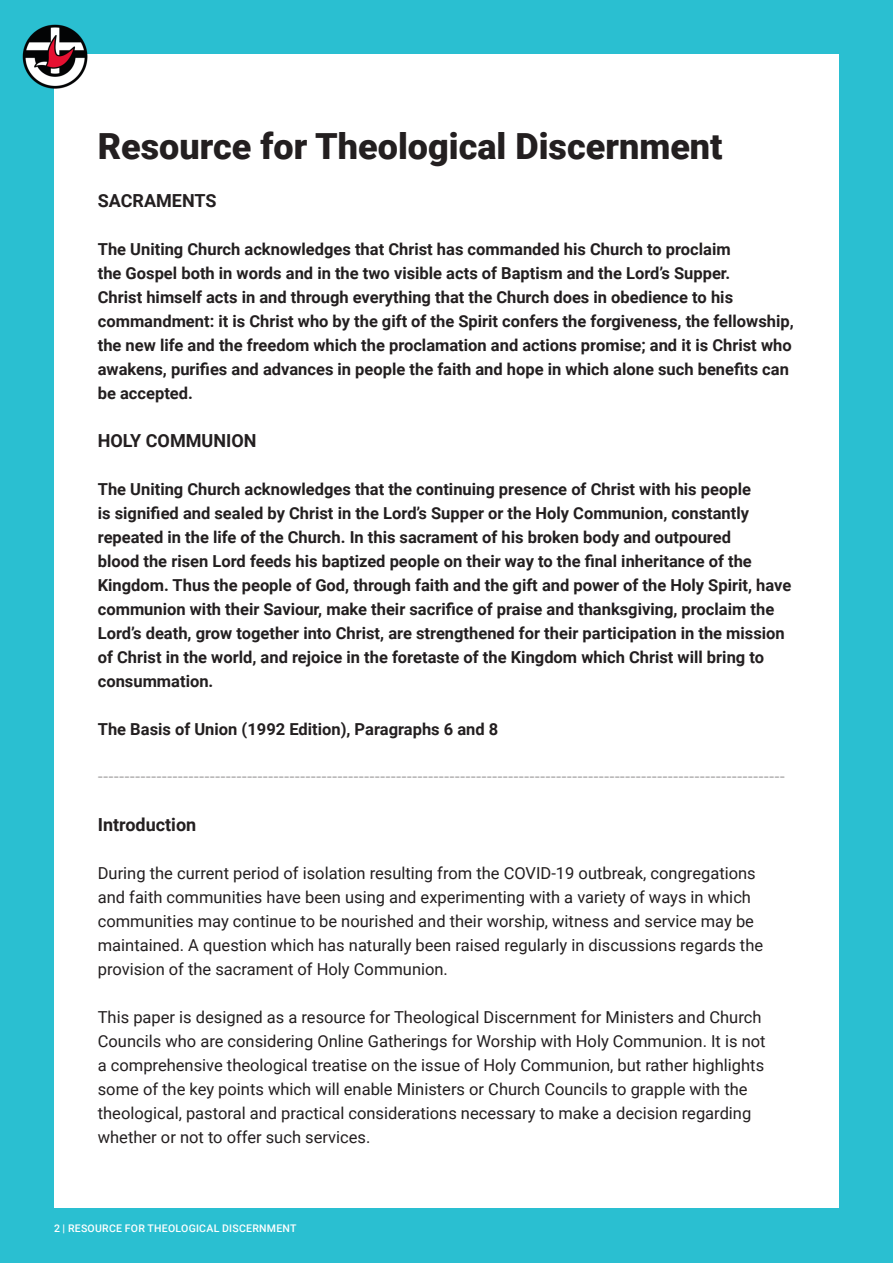
<style>
.page{position:relative;width:893px;height:1263px;background:#2abfd1}
.page>*{position:absolute;margin:0;border:0;box-sizing:border-box;transform-origin:0 0}
.t1{font:900 36px "Roboto";color:#231f20}
.t2{font:100 18px "Roboto";color:#231f20}
.t3{font:700 18px "Roboto";color:#231f20}
.t4{font:700 16.5px/24px "Roboto";color:#231f20}
.t5{font:16.5px/24px "Roboto";color:#231f20}
.t6{font:500 10.5px "Roboto";letter-spacing:.025em;color:#fff}
</style>
<div class="page">
<div style="left:55px;top:55px;width:784px;height:1153px;background:#fff"></div>
<img style="left:22px;top:24px;width:68px;height:66px">
<p class="t1" style="left:98px;top:121px;width:626px">Resource for Theological Discernment</p>
<p class="t3" style="left:98px;top:188px;width:120px">SACRAMENTS</p>
<p class="t4" style="left:98px;top:237px;width:697px">The Uniting Church acknowledges that Christ has commanded his Church to proclaim<br>the Gospel both in words and in the two visible acts of Baptism and the Lord’s Supper.<br>Christ himself acts in and through everything that the Church does in obedience to his commandment: it is Christ who by the gift of the Spirit confers the forgiveness, the fellowship, the new life and the freedom which the proclamation and actions promise; and it is Christ who awakens, purifies and advances in people the faith and hope in which alone such benefits can be accepted.</p>
<p class="t3" style="left:98px;top:428px;width:160px">HOLY COMMUNION</p>
<p class="t4" style="left:98px;top:477px;width:695px">The Uniting Church acknowledges that the continuing presence of Christ with his people<br>is signified and sealed by Christ in the Lord’s Supper or the Holy Communion, constantly repeated in the life of the Church. In this sacrament of his broken body and outpoured<br>blood the risen Lord feeds his baptized people on their way to the final inheritance of the Kingdom. Thus the people of God, through faith and the gift and power of the Holy Spirit, have communion with their Saviour, make their sacrifice of praise and thanksgiving, proclaim the Lord’s death, grow together into Christ, are strengthened for their participation in the mission of Christ in the world, and rejoice in the foretaste of the Kingdom which Christ will bring to consummation.</p>
<p class="t4" style="left:98px;top:717px;width:402px">The Basis of Union (1992 Edition), Paragraphs 6 and 8</p>
<p class="t2" style="left:98px;top:764px;width:689px">---------------------------------------------------------------------------------------------------------------------------------</p>
<p class="t3" style="left:98px;top:812px;width:100px">Introduction</p>
<p class="t5" style="left:98px;top:861px;width:667px">During the current period of isolation resulting from the COVID-19 outbreak, congregations and faith communities have been using and experimenting with a variety of ways in which communities may continue to be nourished and their worship, witness and service may be maintained. A question which has naturally been raised regularly in discussions regards the provision of the sacrament of Holy Communion.</p>
<p class="t5" style="left:98px;top:1005px;width:669px">This paper is designed as a resource for Theological Discernment for Ministers and Church Councils who are considering Online Gatherings for Worship with Holy Communion. It is not a comprehensive theological treatise on the issue of Holy Communion, but rather highlights some of the key points which will enable Ministers or Church Councils to grapple with the theological, pastoral and practical considerations necessary to make a decision regarding whether or not to offer such services.</p>
<p class="t6" style="left:54px;top:1221px;width:244px">2 | RESOURCE FOR THEOLOGICAL DISCERNMENT</p>
</div>
